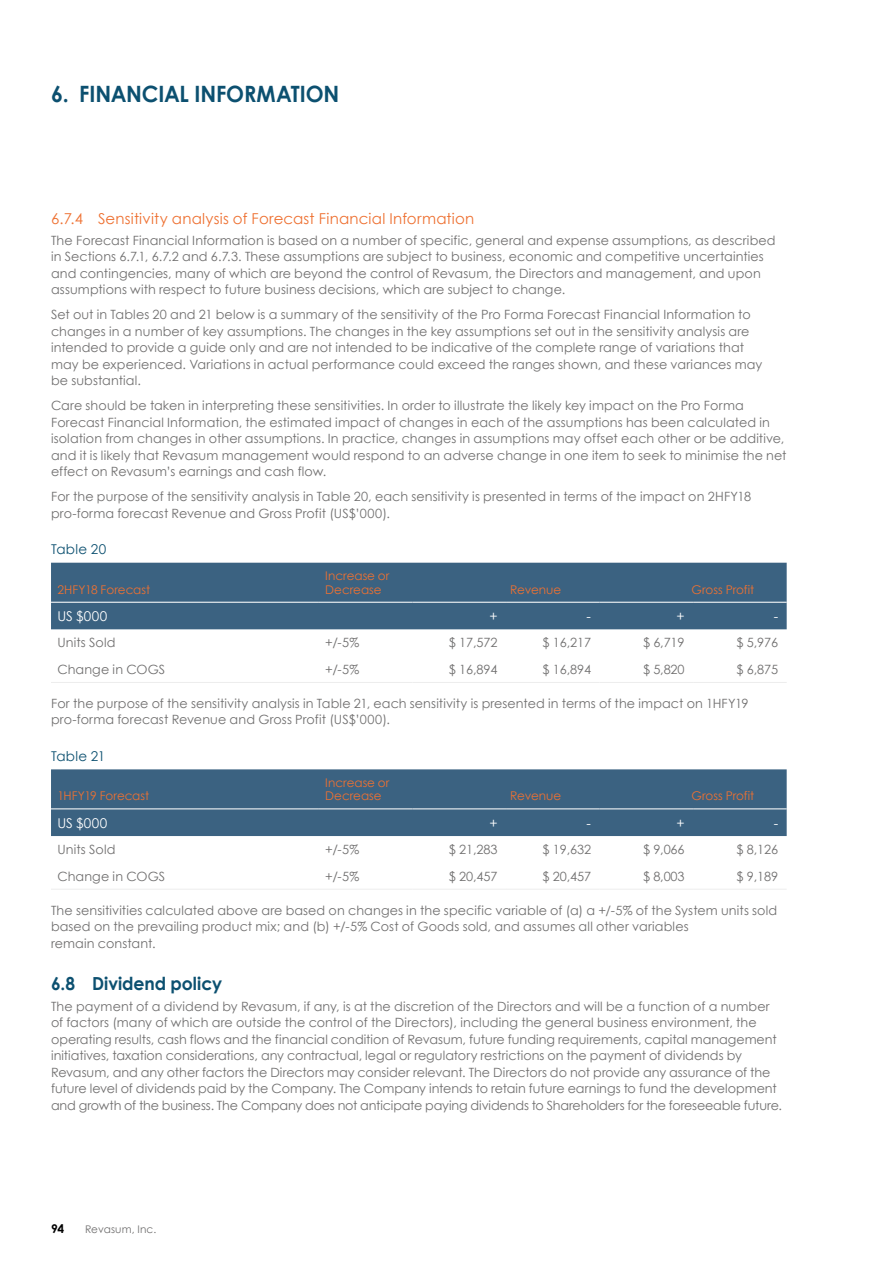
<style>
.page{position:relative;width:893px;height:1263px;background:#fff}
.page>*{position:absolute;margin:0;border:0;box-sizing:border-box;transform-origin:0 0}
.t1{font:700 22.5px "Century Gothic";letter-spacing:-.005em;color:#0c5070;scale:.95 1}
.t2{font:700 18px "Century Gothic";color:#0c5070;scale:.96 1}
.t3{font:15px "Century Gothic";letter-spacing:.015em;color:#ee7132}
.t4{font:13.5px "Century Gothic";letter-spacing:.035em;color:#fff}
.t5{font:13.5px "Century Gothic";letter-spacing:.02em;color:#0c5070}
.t6{font:12.75px/16.5px "Century Gothic";letter-spacing:.005em;color:#706f6f}
.t7{font:12px/13.5px "Century Gothic";letter-spacing:-.005em;color:#ee7132}
.t8{font:700 12px "Century Gothic";color:#000}
.t9{font:10.5px "Century Gothic";letter-spacing:.015em;color:#706f6f}
</style>
<div class="page">
<div style="left:51px;top:563px;width:736px;height:66px;background:#3b6281"></div>
<hr style="left:51px;top:682px;width:268px;height:1px;background:#ededed">
<hr style="left:319px;top:682px;width:93px;height:1px;background:#ededed">
<hr style="left:412px;top:682px;width:94px;height:1px;background:#ededed">
<hr style="left:506px;top:682px;width:94px;height:1px;background:#ededed">
<hr style="left:600px;top:682px;width:93px;height:1px;background:#ededed">
<hr style="left:693px;top:682px;width:94px;height:1px;background:#ededed">
<hr style="left:319px;top:602px;width:93px;height:1px;background:#fff">
<hr style="left:51px;top:602px;width:268px;height:1px;background:#fff">
<hr style="left:412px;top:602px;width:94px;height:1px;background:#fff">
<hr style="left:506px;top:602px;width:94px;height:1px;background:#fff">
<hr style="left:600px;top:602px;width:93px;height:1px;background:#fff">
<hr style="left:693px;top:602px;width:94px;height:1px;background:#fff">
<div style="left:51px;top:769px;width:736px;height:67px;background:#3b6281"></div>
<hr style="left:51px;top:889px;width:268px;height:1px;background:#ededed">
<hr style="left:319px;top:889px;width:93px;height:1px;background:#ededed">
<hr style="left:412px;top:889px;width:94px;height:1px;background:#ededed">
<hr style="left:506px;top:889px;width:94px;height:1px;background:#ededed">
<hr style="left:600px;top:889px;width:93px;height:1px;background:#ededed">
<hr style="left:693px;top:889px;width:94px;height:1px;background:#ededed">
<hr style="left:412px;top:808px;width:94px;height:1px;background:#fff">
<hr style="left:506px;top:808px;width:94px;height:1px;background:#fff">
<hr style="left:600px;top:808px;width:93px;height:1px;background:#fff">
<hr style="left:693px;top:808px;width:94px;height:1px;background:#fff">
<hr style="left:319px;top:808px;width:93px;height:1px;background:#fff">
<hr style="left:51px;top:808px;width:268px;height:1px;background:#fff">
<h1 class="t1" style="left:51px;top:80px;width:55px">6. FINAN</h1>
<h1 class="t1" style="left:142px;top:80px;width:206px">CIAL INFORMATION</h1>
<p class="t3" style="left:51px;top:209px;width:425px">6.7.4 Sensitivity analysis of Forecast Financial Information</p>
<p class="t6" style="left:51px;top:232px;width:726px">The Forecast Financial Information is based on a number of specific, general and expense assumptions, as described in Sections 6.7.1, 6.7.2 and 6.7.3. These assumptions are subject to business, economic and competitive uncertainties and contingencies, many of which are beyond the control of Revasum, the Directors and management, and upon assumptions with respect to future business decisions, which are subject to change.</p>
<p class="t6" style="left:51px;top:306px;width:713px">Set out in Tables 20 and 21 below is a summary of the sensitivity of the Pro Forma Forecast Financial Information to changes in a number of key assumptions. The changes in the key assumptions set out in the sensitivity analysis are intended to provide a guide only and are not intended to be indicative of the complete range of variations that may be experienced. Variations in actual performance could exceed the ranges shown, and these variances may be substantial.</p>
<p class="t6" style="left:51px;top:397px;width:737px">Care should be taken in interpreting these sensitivities. In order to illustrate the likely key impact on the Pro Forma Forecast Financial Information, the estimated impact of changes in each of the assumptions has been calculated in isolation from changes in other assumptions. In practice, changes in assumptions may offset each other or be additive, and it is likely that Revasum management would respond to an adverse change in one item to seek to minimise the net effect on Revasum’s earnings and cash flow.</p>
<p class="t6" style="left:51px;top:488px;width:702px">For the purpose of the sensitivity analysis in Table 20, each sensitivity is presented in terms of the impact on 2HFY18 pro-forma forecast Revenue and Gross Profit (US$’000).</p>
<p class="t5" style="left:51px;top:541px;width:57px">Table 20</p>
<p class="t7" style="left:57px;top:582px;width:94px">2HFY18 Forecast</p>
<p class="t7" style="left:325px;top:569px;width:66px">Increase or<br>Decrease</p>
<p class="t7" style="left:510px;top:582px;width:52px">Revenue</p>
<p class="t7" style="left:692px;top:582px;width:64px">Gross Profit</p>
<p class="t4" style="left:57px;top:608px;width:51px">US $000</p>
<p class="t4" style="left:489px;top:608px;width:10px">+</p>
<p class="t4" style="left:587px;top:608px;width:6px">-</p>
<p class="t4" style="left:676px;top:608px;width:10px">+</p>
<p class="t4" style="left:774px;top:608px;width:6px">-</p>
<p class="t6" style="left:57px;top:634px;width:60px">Units Sold</p>
<p class="t6" style="left:325px;top:634px;width:36px">+/-5%</p>
<p class="t6" style="left:449px;top:634px;width:50px">$ 17,572</p>
<p class="t6" style="left:542px;top:634px;width:50px">$ 16,217</p>
<p class="t6" style="left:643px;top:634px;width:43px">$ 6,719</p>
<p class="t6" style="left:736px;top:634px;width:43px">$ 5,976</p>
<p class="t6" style="left:57px;top:661px;width:109px">Change in COGS</p>
<p class="t6" style="left:325px;top:661px;width:36px">+/-5%</p>
<p class="t6" style="left:449px;top:661px;width:50px">$ 16,894</p>
<p class="t6" style="left:542px;top:661px;width:50px">$ 16,894</p>
<p class="t6" style="left:643px;top:661px;width:43px">$ 5,820</p>
<p class="t6" style="left:736px;top:661px;width:43px">$ 6,875</p>
<p class="t6" style="left:51px;top:695px;width:699px">For the purpose of the sensitivity analysis in Table 21, each sensitivity is presented in terms of the impact on 1HFY19 pro-forma forecast Revenue and Gross Profit (US$’000).</p>
<p class="t5" style="left:51px;top:748px;width:56px">Table 21</p>
<p class="t7" style="left:57px;top:789px;width:93px">1HFY19 Forecast</p>
<p class="t7" style="left:325px;top:776px;width:66px">Increase or<br>Decrease</p>
<p class="t7" style="left:510px;top:789px;width:52px">Revenue</p>
<p class="t7" style="left:692px;top:789px;width:64px">Gross Profit</p>
<p class="t4" style="left:57px;top:814px;width:51px">US $000</p>
<p class="t4" style="left:489px;top:814px;width:10px">+</p>
<p class="t4" style="left:587px;top:814px;width:6px">-</p>
<p class="t4" style="left:676px;top:814px;width:10px">+</p>
<p class="t4" style="left:774px;top:814px;width:6px">-</p>
<p class="t6" style="left:57px;top:841px;width:60px">Units Sold</p>
<p class="t6" style="left:325px;top:841px;width:36px">+/-5%</p>
<p class="t6" style="left:449px;top:841px;width:50px">$ 21,283</p>
<p class="t6" style="left:542px;top:841px;width:50px">$ 19,632</p>
<p class="t6" style="left:643px;top:841px;width:43px">$ 9,066</p>
<p class="t6" style="left:736px;top:841px;width:43px">$ 8,126</p>
<p class="t6" style="left:57px;top:868px;width:109px">Change in COGS</p>
<p class="t6" style="left:325px;top:868px;width:36px">+/-5%</p>
<p class="t6" style="left:449px;top:868px;width:50px">$ 20,457</p>
<p class="t6" style="left:542px;top:868px;width:50px">$ 20,457</p>
<p class="t6" style="left:643px;top:868px;width:43px">$ 8,003</p>
<p class="t6" style="left:736px;top:868px;width:43px">$ 9,189</p>
<p class="t6" style="left:51px;top:901px;width:728px">The sensitivities calculated above are based on changes in the specific variable of (a) a +/-5% of the System units sold based on the prevailing product mix; and (b) +/-5% Cost of Goods sold, and assumes all other variables<br>remain constant.</p>
<h2 class="t2" style="left:51px;top:972px;width:180px">6.8 DIVIDEND POLICY</h2>
<p class="t6" style="left:51px;top:997px;width:732px">The payment of a dividend by Revasum, if any, is at the discretion of the Directors and will be a function of a number of factors (many of which are outside the control of the Directors), including the general business environment, the operating results, cash flows and the financial condition of Revasum, future funding requirements, capital management initiatives, taxation considerations, any contractual, legal or regulatory restrictions on the payment of dividends by Revasum, and any other factors the Directors may consider relevant. The Directors do not provide any assurance of the future level of dividends paid by the Company. The Company intends to retain future earnings to fund the development and growth of the business. The Company does not anticipate paying dividends to Shareholders for the foreseeable future.</p>
<p class="t8" style="left:51px;top:1221px;width:15px">94</p>
<p class="t9" style="left:85px;top:1223px;width:73px">Revasum, Inc.</p>
</div>
